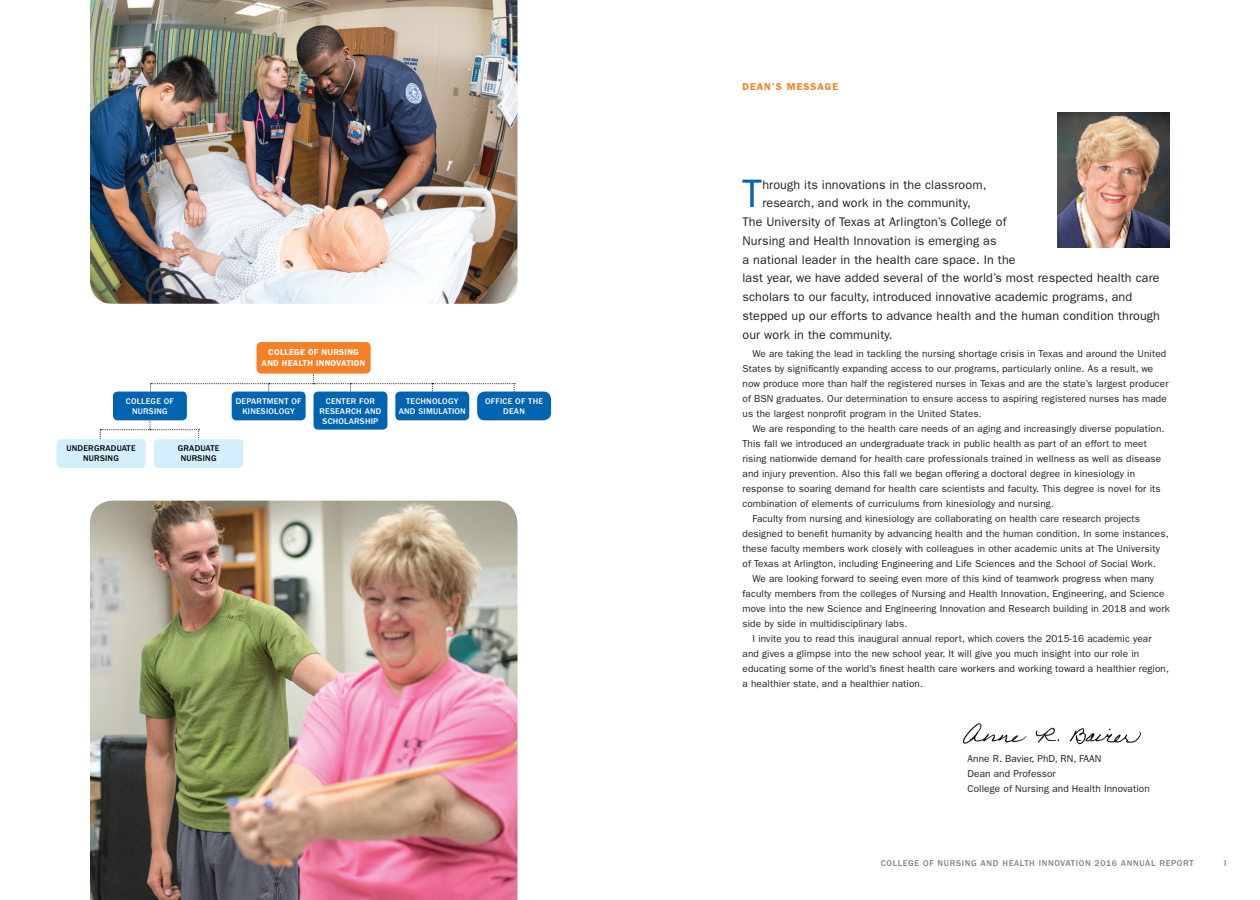
<style>
.page{position:relative;width:1260px;height:900px;background:#fff}
.page>*{position:absolute;margin:0;border:0;box-sizing:border-box;transform-origin:0 0}
.body_text{font:39.88px "ITC Franklin Gothic Std";color:#0164b1}
.body_text-2{font:12.5px/18.8px "ITC Franklin Gothic Std";letter-spacing:.01em;color:#231f20}
.body_text-3{font:10px "ITC Franklin Gothic Std";letter-spacing:.01em;color:#231f20}
.upper_headers{font:600 10px "ITC Franklin Gothic Std";letter-spacing:.1em;color:#f58024}
.t1{font:500 8.75px "ITC Franklin Gothic Std";letter-spacing:.075em;color:#808285}
.page_numbers_right{font:600 8.75px "Agenda";color:#808285}
.t2{font:500 8.62px/10.2px "ITC Franklin Gothic Std";letter-spacing:.025em;color:#fff;text-align:center}
.t3{font:600 8.62px/10.2px "ITC Franklin Gothic Std";letter-spacing:.025em;color:#fff;text-align:center}
.t4{font:500 8.62px/10.2px "ITC Franklin Gothic Std";letter-spacing:.025em;color:#000;text-align:center}
</style>
<div class="page">
<img style="left:1058px;top:112px;width:112px;height:136px">
<img style="left:962px;top:723px;width:179px;height:22px">
<svg style="left:150px;top:368px;width:365px;height:27px"></svg>
<svg style="left:100px;top:419px;width:100px;height:23px"></svg>
<div style="left:113px;top:392px;width:74px;height:28px;background:#0064b1;border-radius:5px"></div>
<div style="left:232px;top:392px;width:74px;height:28px;background:#0064b1;border-radius:5px"></div>
<div style="left:314px;top:392px;width:73px;height:38px;background:#0064b1;border-radius:5px"></div>
<div style="left:395px;top:392px;width:74px;height:28px;background:#0064b1;border-radius:5px"></div>
<div style="left:477px;top:392px;width:74px;height:28px;background:#0064b1;border-radius:8px"></div>
<div style="left:257px;top:342px;width:114px;height:32px;background:#f58025;border-radius:5px"></div>
<div style="left:56px;top:439px;width:90px;height:29px;background:#d4effc;border-radius:5px"></div>
<div style="left:154px;top:439px;width:89px;height:29px;background:#d4effc;border-radius:5px"></div>
<img style="left:90px;top:0;width:428px;height:304px">
<img style="left:90px;top:501px;width:428px;height:399px">
<p class="t3" style="left:262px;top:347px;width:105px">COLLEGE OF NURSING<br>AND HEALTH INNOVATION</p>
<p class="t2" style="left:126px;top:396px;width:50px">COLLEGE OF<br>NURSING</p>
<p class="t2" style="left:236px;top:396px;width:67px">DEPARTMENT OF<br>KINESIOLOGY</p>
<p class="t2" style="left:319px;top:396px;width:63px">CENTER FOR<br>RESEARCH AND<br>SCHOLARSHIP</p>
<p class="t2" style="left:399px;top:396px;width:69px">TECHNOLOGY<br>AND SIMULATION</p>
<p class="t2" style="left:485px;top:396px;width:59px">OFFICE OF THE<br>DEAN</p>
<p class="t4" style="left:67px;top:443px;width:71px">UNDERGRADUATE<br>NURSING</p>
<p class="t4" style="left:178px;top:443px;width:43px">GRADUATE<br>NURSING</p>
<p class="upper_headers" style="left:742px;top:80px;width:97px">DEAN’S MESSAGE</p>
<p class="body_text" style="left:742px;top:171px;width:21px">T</p>
<p class="body_text-2" style="left:762px;top:175px;width:226px">hrough its innovations in the classroom,</p>
<p class="body_text-2" style="left:762px;top:194px;width:210px">research, and work in the community,</p>
<p class="body_text-2" style="left:742px;top:213px;width:265px">The University of Texas at Arlington’s College of</p>
<p class="body_text-2" style="left:742px;top:231px;width:256px">Nursing and Health Innovation is emerging as</p>
<p class="body_text-2" style="left:742px;top:250px;width:419px">a national leader in the health care space. In the<br>last year, we have added several of the world’s most respected health care scholars to our faculty, introduced innovative academic programs, and stepped up our efforts to advance health and the human condition through our work in the community.</p>
<p class="body_text-3" style="left:753px;top:348px;width:415px">We are taking the lead in tackling the nursing shortage crisis in Texas and around the United</p>
<p class="body_text-3" style="left:742px;top:363px;width:412px">States by significantly expanding access to our programs, particularly online. As a result, we</p>
<p class="body_text-3" style="left:742px;top:378px;width:428px">now produce more than half the registered nurses in Texas and are the state’s largest producer</p>
<p class="body_text-3" style="left:742px;top:393px;width:426px">of BSN graduates. Our determination to ensure access to aspiring registered nurses has made</p>
<p class="body_text-3" style="left:742px;top:408px;width:241px">us the largest nonprofit program in the United States.</p>
<p class="body_text-3" style="left:753px;top:423px;width:413px">We are responding to the health care needs of an aging and increasingly diverse population.</p>
<p class="body_text-3" style="left:742px;top:438px;width:406px">This fall we introduced an undergraduate track in public health as part of an effort to meet</p>
<p class="body_text-3" style="left:742px;top:453px;width:420px">rising nationwide demand for health care professionals trained in wellness as well as disease</p>
<p class="body_text-3" style="left:742px;top:468px;width:394px">and injury prevention. Also this fall we began offering a doctoral degree in kinesiology in</p>
<p class="body_text-3" style="left:742px;top:483px;width:420px">response to soaring demand for health care scientists and faculty. This degree is novel for its</p>
<p class="body_text-3" style="left:742px;top:498px;width:313px">combination of elements of curriculums from kinesiology and nursing.</p>
<p class="body_text-3" style="left:753px;top:513px;width:389px">Faculty from nursing and kinesiology are collaborating on health care research projects</p>
<p class="body_text-3" style="left:742px;top:528px;width:428px">designed to benefit humanity by advancing health and the human condition. In some instances,</p>
<p class="body_text-3" style="left:742px;top:543px;width:419px">these faculty members work closely with colleagues in other academic units at The University</p>
<p class="body_text-3" style="left:742px;top:558px;width:415px">of Texas at Arlington, including Engineering and Life Sciences and the School of Social Work.</p>
<p class="body_text-3" style="left:753px;top:573px;width:403px">We are looking forward to seeing even more of this kind of teamwork progress when many</p>
<p class="body_text-3" style="left:742px;top:588px;width:424px">faculty members from the colleges of Nursing and Health Innovation, Engineering, and Science</p>
<p class="body_text-3" style="left:742px;top:603px;width:429px">move into the new Science and Engineering Innovation and Research building in 2018 and work</p>
<p class="body_text-3" style="left:742px;top:618px;width:166px">side by side in multidisciplinary labs.</p>
<p class="body_text-3" style="left:753px;top:633px;width:400px">I invite you to read this inaugural annual report, which covers the 2015-16 academic year</p>
<p class="body_text-3" style="left:742px;top:648px;width:398px">and gives a glimpse into the new school year. It will give you much insight into our role in</p>
<p class="body_text-3" style="left:742px;top:663px;width:428px">educating some of the world’s finest health care workers and working toward a healthier region,</p>
<p class="body_text-3" style="left:742px;top:678px;width:182px">a healthier state, and a healthier nation.</p>
<p class="body_text-3" style="left:968px;top:753px;width:135px">Anne R. Bavier, PhD, RN, FAAN</p>
<p class="body_text-3" style="left:968px;top:768px;width:90px">Dean and Professor</p>
<p class="body_text-3" style="left:968px;top:783px;width:184px">College of Nursing and Health Innovation</p>
<p class="t1" style="left:881px;top:858px;width:314px">COLLEGE OF NURSING AND HEALTH INNOVATION 2016 ANNUAL REPORT</p>
<p class="page_numbers_right" style="left:1224px;top:857px;width:4px">1</p>
</div>
